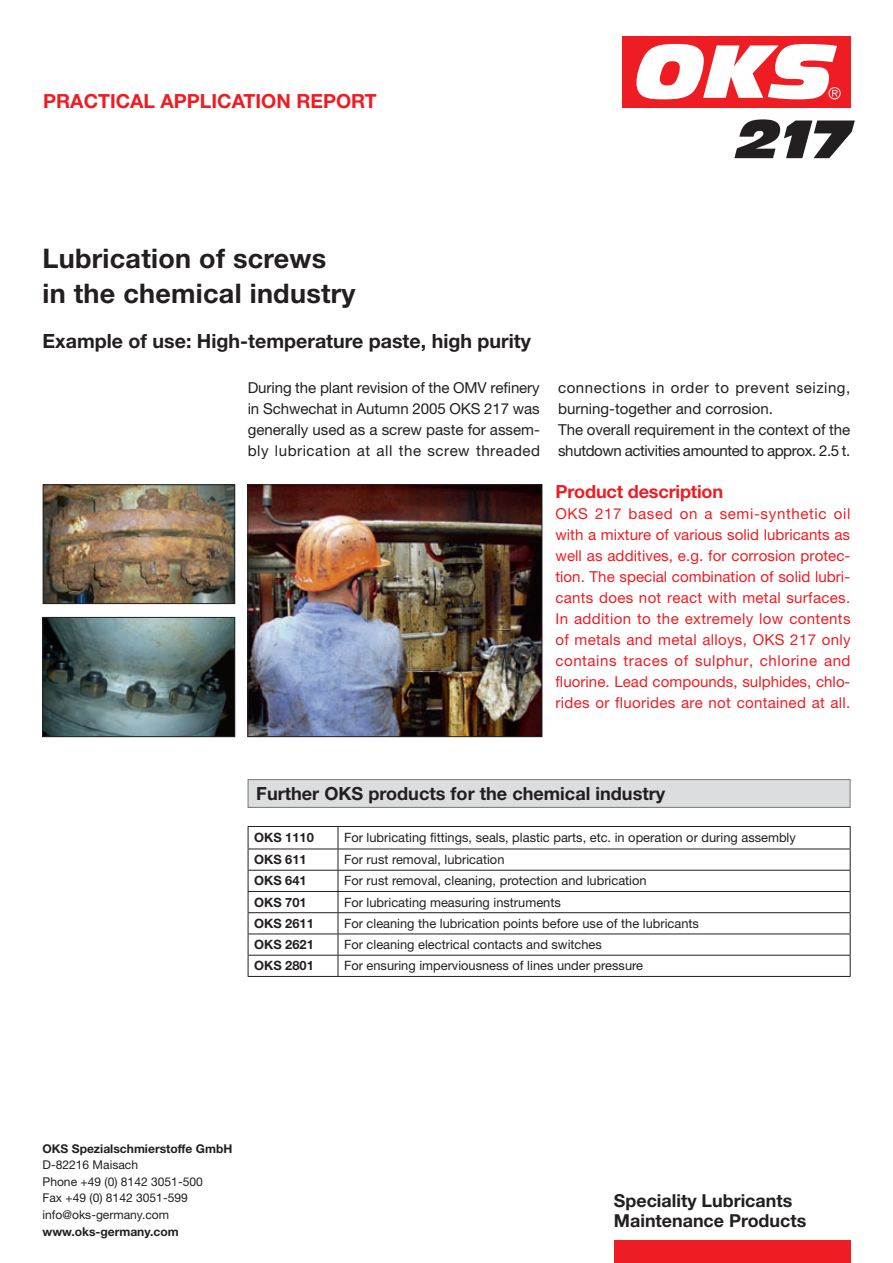
<style>
.page{position:relative;width:893px;height:1263px;background:#fff}
.page>*{position:absolute;margin:0;border:0;box-sizing:border-box;transform-origin:0 0}
.Produktnummer_H{font:italic 52.65px "Antique Olive Std Nord";color:#231f20}
.Ü-AntiOli{font:700 27px/34.5px "Helvetica Neue LT Std";letter-spacing:.01em;color:#231f20}
.Ueberschrift_Zeile2{font:700 19.65px "Helvetica Neue LT Std";color:#231f20}
.t1{font:700 19.5px "Helvetica Neue LT Std";color:#ee1d23}
.weitere_Prod_Ü_H{font:700 18.15px "Helvetica Neue LT Std";color:#231f20}
.Praxisbericht_text_H{font:700 18.15px "Helvetica Neue LT Std";letter-spacing:-.01em;color:#ee1d23}
.t2{font:700 17.85px "Helvetica Neue LT Std";color:#231f20}
.Produktbeschreibung{font:15.15px/21px "Helvetica Neue LT Std";letter-spacing:.02em;color:#ee1d23;text-align:justify}
.Praxisbericht_text_H-2{font:15.15px/21px "Helvetica Neue LT Std";color:#231f20;text-align:justify}
.Praxisbericht_text_H-3{font:15.15px/21px "Helvetica Neue LT Std";letter-spacing:.035em;color:#231f20}
.weitere_prod_Liste_H{font:12.9px "Helvetica Neue LT Std";color:#231f20}
.weitere_prod_liste_Ü{font:700 12.9px "Helvetica Neue LT Std";color:#231f20}
.aufzaehlung{font:12.15px "Helvetica Neue LT Std";color:#231f20}
.aufzaehlung-2{font:700 12.15px "Helvetica Neue LT Std";color:#231f20}
</style>
<div class="page">
<div style="left:622px;top:36px;width:228px;height:72px;background:#ee1d23"></div>
<svg style="left:636px;top:44px;width:205px;height:55px"></svg>
<img style="left:45px;top:486px;width:188px;height:116px">
<div style="left:43px;top:484px;width:192px;height:120px;border:1px solid #231f20"></div>
<img style="left:45px;top:619px;width:188px;height:116px">
<div style="left:43px;top:617px;width:192px;height:120px;border:1px solid #231f20"></div>
<img style="left:250px;top:486px;width:290px;height:249px">
<div style="left:248px;top:484px;width:294px;height:253px;border:1px solid #231f20"></div>
<div style="left:248px;top:779px;width:602px;height:29px;background:#dcdddf;border:1px solid #76787b"></div>
<hr style="left:248px;top:826px;width:90px;height:1px;background:#231f20">
<hr style="left:338px;top:826px;width:513px;height:1px;background:#231f20">
<hr style="left:248px;top:848px;width:90px;height:1px;background:#231f20">
<hr style="left:338px;top:848px;width:513px;height:1px;background:#231f20">
<hr style="left:248px;top:870px;width:90px;height:1px;background:#231f20">
<hr style="left:338px;top:870px;width:513px;height:1px;background:#231f20">
<hr style="left:248px;top:891px;width:90px;height:1px;background:#231f20">
<hr style="left:338px;top:891px;width:513px;height:1px;background:#231f20">
<hr style="left:248px;top:912px;width:90px;height:1px;background:#231f20">
<hr style="left:338px;top:912px;width:513px;height:1px;background:#231f20">
<hr style="left:248px;top:933px;width:90px;height:1px;background:#231f20">
<hr style="left:338px;top:933px;width:513px;height:1px;background:#231f20">
<hr style="left:248px;top:955px;width:90px;height:1px;background:#231f20">
<svg style="left:248px;top:827px;width:1px;height:149px"></svg>
<hr style="left:338px;top:955px;width:513px;height:1px;background:#231f20">
<svg style="left:338px;top:827px;width:1px;height:149px"></svg>
<svg style="left:850px;top:827px;width:1px;height:149px"></svg>
<hr style="left:248px;top:976px;width:90px;height:1px;background:#231f20">
<hr style="left:338px;top:976px;width:513px;height:1px;background:#231f20">
<div style="left:614px;top:1240px;width:236px;height:23px;background:#ee1d23"></div>
<p class="t1" style="left:43px;top:89px;width:322px">Practical APPLICATION REPORT</p>
<p class="Ü-AntiOli" style="left:43px;top:241px;width:315px">Lubrication of screws in the chemical industry</p>
<p class="Ueberschrift_Zeile2" style="left:43px;top:328px;width:490px">Example of use: High-temperature paste, high purity</p>
<p class="Produktnummer_H" style="left:736px;top:106px;width:116px">217</p>
<p class="Praxisbericht_text_H-2" style="left:248px;top:377px;width:294px">During the plant revision of the OMV refinery in Schwechat in Autumn 2005 OKS 217 was generally used as a screw paste for assem&shy;bly lubrication at all the screw threaded</p>
<p class="Praxisbericht_text_H-3" style="left:558px;top:377px;width:294px">connections in order to prevent seizing, burning-together and corrosion.</p>
<p class="Praxisbericht_text_H-2" style="left:558px;top:419px;width:294px">The overall requirement in the context of the shutdown activities amounted to approx. 2.5 t.</p>
<p class="Praxisbericht_text_H" style="left:555px;top:480px;width:169px">Product description</p>
<p class="Produktbeschreibung" style="left:555px;top:503px;width:297px">OKS 217 based on a semi-synthetic oil with a mixture of various solid lubricants as well as additives, e.g. for corrosion protec&shy;tion. The special combination of solid lubri&shy;cants does not react with metal surfaces.<br>In addition to the extremely low contents of metals and metal alloys, OKS 217 only contains traces of sulphur, chlorine and fluorine. Lead compounds, sulphides, chlo&shy;rides or fluorides are not contained at all.</p>
<p class="weitere_Prod_Ü_H" style="left:256px;top:783px;width:410px">Further OKS products for the chemical industry</p>
<p class="weitere_prod_liste_Ü" style="left:254px;top:829px;width:61px">OKS 1110</p>
<p class="weitere_prod_Liste_H" style="left:344px;top:829px;width:453px">For lubricating fittings, seals, plastic parts, etc. in operation or during assembly</p>
<p class="weitere_prod_liste_Ü" style="left:254px;top:852px;width:54px">OKS 611</p>
<p class="weitere_prod_Liste_H" style="left:344px;top:852px;width:162px">For rust removal, lubrication</p>
<p class="weitere_prod_liste_Ü" style="left:254px;top:873px;width:54px">OKS 641</p>
<p class="weitere_prod_Liste_H" style="left:344px;top:873px;width:304px">For rust removal, cleaning, protection and lubrication</p>
<p class="weitere_prod_liste_Ü" style="left:254px;top:894px;width:54px">OKS 701</p>
<p class="weitere_prod_Liste_H" style="left:344px;top:894px;width:218px">For lubricating measuring instruments</p>
<p class="weitere_prod_liste_Ü" style="left:254px;top:915px;width:61px">OKS 2611</p>
<p class="weitere_prod_Liste_H" style="left:344px;top:916px;width:356px">For cleaning the lubrication points before use of the lubricants</p>
<p class="weitere_prod_liste_Ü" style="left:254px;top:936px;width:61px">OKS 2621</p>
<p class="weitere_prod_Liste_H" style="left:344px;top:937px;width:259px">For cleaning electrical contacts and switches</p>
<p class="weitere_prod_liste_Ü" style="left:254px;top:958px;width:61px">OKS 2801</p>
<p class="weitere_prod_Liste_H" style="left:344px;top:958px;width:301px">For ensuring imperviousness of lines under pressure</p>
<p class="aufzaehlung-2" style="left:43px;top:1141px;width:191px">OKS Spezialschmierstoffe GmbH</p>
<p class="aufzaehlung" style="left:43px;top:1157px;width:97px">D-82216 Maisach</p>
<p class="aufzaehlung" style="left:43px;top:1174px;width:162px">Phone +49 (0) 8142 3051-500</p>
<p class="aufzaehlung" style="left:43px;top:1191px;width:147px">Fax +49 (0) 8142 3051-599</p>
<p class="aufzaehlung" style="left:43px;top:1207px;width:128px">info@oks-germany.com</p>
<p class="aufzaehlung-2" style="left:43px;top:1224px;width:138px">www.oks-germany.com</p>
<p class="t2" style="left:614px;top:1190px;width:180px">Speciality Lubricants</p>
<p class="t2" style="left:614px;top:1210px;width:194px">Maintenance Products</p>
</div>
